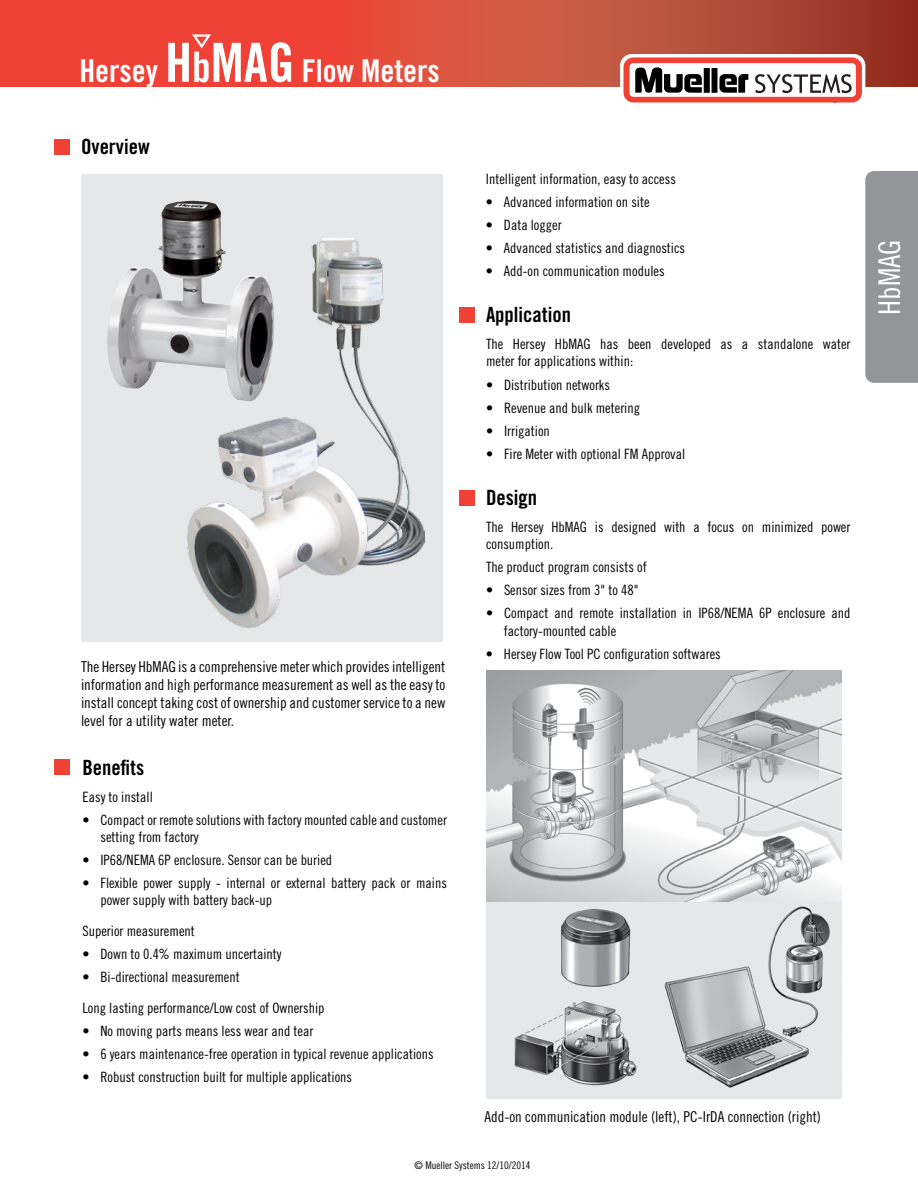
<style>
.page{position:relative;width:918px;height:1188px;background:#fff}
.page>*{position:absolute;margin:0;border:0;box-sizing:border-box;transform-origin:0 0}
.t1{font:31.5px "Trade Gothic Bold Cond Twenty";color:#fff}
.t2{font:30px "Trade Gothic Cond Eighteen";color:#fff}
.t3{font:21px "Trade Gothic Bold Cond Twenty";color:#000}
.t4{font:15px/18px "Trade Gothic Cond Eighteen";color:#000;text-align:justify}
.t5{font:14.25px/17.1px "Trade Gothic Cond Eighteen";color:#000}
.t6{font:10.5px "Trade Gothic Cond Eighteen";color:#000}
.s1{font-size:54px}
.s2{font-size:42px}
</style>
<div class="page">
<svg style="left:0;top:0;width:918px;height:87px;background:#d54838"></svg>
<svg style="left:620px;top:54px;width:245px;height:49px"></svg>
<div style="left:865px;top:171px;width:53px;height:212px;background:#939598"></div>
<div style="left:81px;top:174px;width:361px;height:468px;background:#e6e7e8"></div>
<div style="left:459px;top:307px;width:16px;height:16px;background:#ef4135"></div>
<div style="left:459px;top:490px;width:16px;height:15px;background:#ef4135"></div>
<div style="left:54px;top:140px;width:15px;height:15px;background:#ef4135"></div>
<div style="left:54px;top:760px;width:15px;height:15px;background:#ef4135"></div>
<svg style="left:190px;top:33px;width:23px;height:17px"></svg>
<img style="left:187px;top:238px;width:238px;height:389px">
<img style="left:107px;top:201px;width:80px;height:185px">
<img style="left:486px;top:671px;width:356px;height:231px">
<img style="left:486px;top:902px;width:356px;height:196px">
<h1 class="t1" style="left:79px;top:51px;width:362px">Hersey <span class="s1">H</span><span class="s2">b</span><span class="s1">MAG</span> Flow Meters</h1>
<h3 class="t3" style="left:81px;top:134px;width:70px">Overview</h3>
<p class="t4" style="left:81px;top:657px;width:366px">The Hersey HbMAG is a comprehensive meter which provides intelligent information and high performance measurement as well as the easy to install concept taking cost of ownership and customer service to a new level for a utility water meter.</p>
<h3 class="t3" style="left:82px;top:754px;width:63px">Benefits</h3>
<p class="t5" style="left:82px;top:788px;width:72px">Easy to install</p>
<p class="t5" style="left:100px;top:811px;width:348px;text-indent:-18px">• Compact or remote solutions with factory mounted cable and customer setting from factory</p>
<p class="t5" style="left:82px;top:851px;width:251px">• IP68/NEMA 6P enclosure. Sensor can be buried</p>
<p class="t5" style="left:100px;top:874px;width:348px;text-indent:-18px">• Flexible power supply - internal or external battery pack or mains power supply with battery back-up</p>
<p class="t5" style="left:82px;top:922px;width:114px">Superior measurement</p>
<p class="t5" style="left:82px;top:945px;width:201px">• Down to 0.4% maximum uncertainty</p>
<p class="t5" style="left:82px;top:961px;width:244px;line-height:30.6px">• Bi-directional measurement<br>Long lasting performance/Low cost of Ownership</p>
<p class="t5" style="left:82px;top:1022px;width:232px">• No moving parts means less wear and tear</p>
<p class="t5" style="left:82px;top:1045px;width:353px">• 6 years maintenance-free operation in typical revenue applications</p>
<p class="t5" style="left:82px;top:1068px;width:271px">• Robust construction built for multiple applications</p>
<p class="t5" style="left:486px;top:170px;width:191px">Intelligent information, easy to access</p>
<p class="t5" style="left:486px;top:193px;width:165px">• Advanced information on site</p>
<p class="t5" style="left:486px;top:216px;width:77px">• Data logger</p>
<p class="t5" style="left:486px;top:239px;width:201px">• Advanced statistics and diagnostics</p>
<p class="t5" style="left:486px;top:262px;width:180px">• Add-on communication modules</p>
<h3 class="t3" style="left:486px;top:302px;width:87px">Application</h3>
<p class="t5" style="left:486px;top:336px;width:366px">The Hersey HbMAG has been developed as a standalone water meter for applications within:</p>
<p class="t5" style="left:486px;top:376px;width:126px">• Distribution networks</p>
<p class="t5" style="left:486px;top:399px;width:156px">• Revenue and bulk metering</p>
<p class="t5" style="left:486px;top:422px;width:65px">• Irrigation</p>
<p class="t5" style="left:486px;top:445px;width:201px">• Fire Meter with optional FM Approval</p>
<h3 class="t3" style="left:486px;top:485px;width:53px">Design</h3>
<p class="t5" style="left:486px;top:518px;width:366px">The Hersey HbMAG is designed with a focus on minimized power consumption.</p>
<p class="t5" style="left:486px;top:558px;width:162px">The product program consists of</p>
<p class="t5" style="left:486px;top:582px;width:154px">• Sensor sizes from 3" to 48"</p>
<p class="t5" style="left:504px;top:605px;width:348px;text-indent:-18px">• Compact and remote installation in IP68/NEMA 6P enclosure and factory-mounted cable</p>
<p class="t5" style="left:486px;top:645px;width:236px">• Hersey Flow Tool PC configuration softwares</p>
<p class="t4" style="left:484px;top:1107px;width:338px">Add-on communication module (left), PC-IrDA connection (right)</p>
<p class="t6" style="left:415px;top:1159px;width:117px">© Mueller Systems 12/10/2014</p>
<h2 class="t2" style="left:872px;top:315px;width:76px;rotate:-90deg">HbMAG</h2>
</div>
